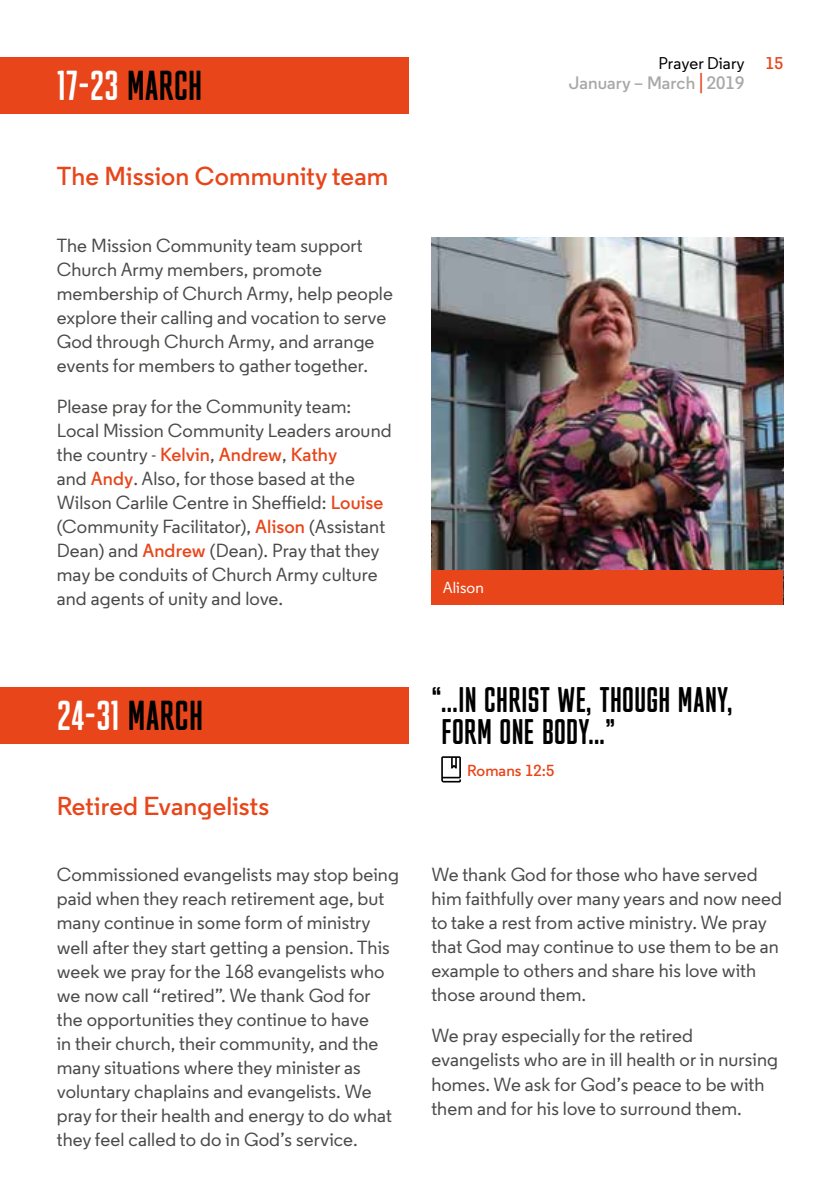
<style>
.page{position:relative;width:840px;height:1191px;background:#fff}
.page>*{position:absolute;margin:0;border:0;box-sizing:border-box;transform-origin:0 0}
.t1{font:40px "M Fred Rounded";letter-spacing:-.01em;color:#fff}
.t2{font:34px/32px "M Fred Rounded";letter-spacing:-.01em;color:#000}
.t3{font:600 26px "Regular";letter-spacing:.005em;color:#e8461a}
.t4{font:500 19px/24px "Regular";letter-spacing:.005em;color:#4a4a49}
.t5{font:600 18px "Regular";letter-spacing:.005em;color:#a8a8a7}
.t6{font:500 17px "Regular";letter-spacing:.005em;color:#000}
.t7{font:600 17px "Regular";color:#e8461a}
.t8{font:600 16px "Regular";letter-spacing:.005em;color:#e8461a}
.t9{font:500 16px "Regular";letter-spacing:.005em;color:#fff}
.s1{color:#000}
.s2{font-weight:600;color:#e8461a}
.s3{font-size:23.8px;color:#e8461a}
</style>
<div class="page">
<div style="left:0;top:57px;width:408px;height:56px;background:#e8461a"></div>
<div style="left:0;top:686px;width:408px;height:57px;background:#e8461a"></div>
<img style="left:431px;top:237px;width:351px;height:333px">
<div style="left:431px;top:570px;width:351px;height:34px;background:#e8461a"></div>
<svg style="left:441px;top:756px;width:19px;height:26px"></svg>
<h1 class="t1" style="left:57px;top:63px;width:147px">17-23 <span class="s1">MARCH</span></h1>
<h3 class="t3" style="left:57px;top:159px;width:333px">The Mission Community team</h3>
<p class="t4" style="left:57px;top:233px;width:337px">The Mission Community team support Church Army members, promote membership of Church Army, help people explore their calling and vocation to serve God through Church Army, and arrange events for members to gather together.</p>
<p class="t4" style="left:57px;top:394px;width:336px">Please pray for the Community team:<br>Local Mission Community Leaders around the country - <span class="s2">Kelvin</span>, <span class="s2">Andrew</span>, <span class="s2">Kathy<br></span>and <span class="s2">Andy</span>. Also, for those based at the Wilson Carlile Centre in Sheffield: <span class="s2">Louise </span>(Community Facilitator), <span class="s2">Alison</span> (Assistant Dean) and <span class="s2">Andrew</span> (Dean). Pray that they may be conduits of Church Army culture and agents of unity and love.</p>
<h1 class="t1" style="left:57px;top:693px;width:148px">24-31 <span class="s1">MARCH</span></h1>
<h3 class="t3" style="left:57px;top:789px;width:214px">Retired Evangelists</h3>
<p class="t6" style="left:658px;top:53px;width:88px">Prayer Diary</p>
<p class="t5" style="left:568px;top:72px;width:177px">January – March <span class="s3">|</span> 2019</p>
<p class="t7" style="left:765px;top:53px;width:19px">15</p>
<p class="t9" style="left:442px;top:578px;width:43px">Alison</p>
<h2 class="t2" style="left:431px;top:682px;width:303px">“...IN CHRIST WE, THOUGH MANY,<br>FORM ONE BODY...”</h2>
<p class="t8" style="left:467px;top:760px;width:89px">Romans 12:5</p>
<p class="t4" style="left:57px;top:863px;width:343px">Commissioned evangelists may stop being paid when they reach retirement age, but many continue in some form of ministry well after they start getting a pension. This week we pray for the 168 evangelists who we now call “retired”. We thank God for the opportunities they continue to have<br>in their church, their community, and the many situations where they minister as voluntary chaplains and evangelists. We pray for their health and energy to do what they feel called to do in God’s service.</p>
<p class="t4" style="left:431px;top:862px;width:352px">We thank God for those who have served him faithfully over many years and now need to take a rest from active ministry. We pray that God may continue to use them to be an example to others and share his love with those around them.</p>
<p class="t4" style="left:431px;top:1023px;width:348px">We pray especially for the retired evangelists who are in ill health or in nursing homes. We ask for God’s peace to be with them and for his love to surround them.</p>
</div>
